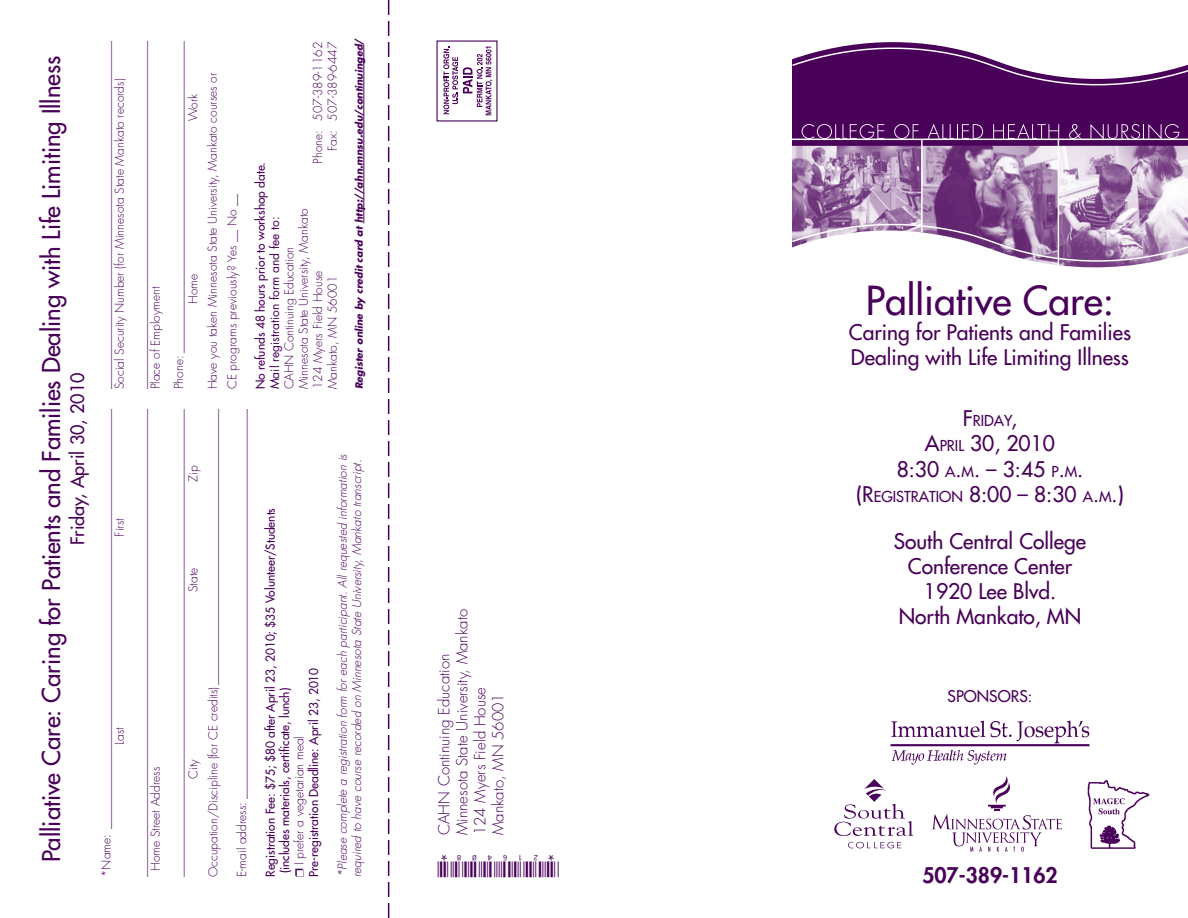
<style>
.page{position:relative;width:1188px;height:918px;background:#fff}
.page>*{position:absolute;margin:0;border:0;box-sizing:border-box;transform-origin:0 0}
.t1{font:500 39px "Futura Std";color:#490059}
.t2{font:27px "Code Thirty Nine Eighteen Pt";color:#490059}
.t3{font:500 24px "Futura Std";color:#490059}
.t4{font:500 21px/25.2px "Futura Std";color:#490059}
.t5{font:500 21px/25.2px "Futura Std";color:#490059;text-align:center}
.t6{font:800 21px "Futura Std";color:#490059}
.t7{font:500 18px "Futura Std";color:#490059}
.t8{font:500 15.75px "Futura Std";color:#490059}
.t9{font:300 15px/18px "Futura Std";color:#490059}
.t10{font:500 14.7px "Futura Std";color:#490059}
.t11{font:300 12px/13.5px "Futura Std";color:#490059}
.t12{font:500 12px/14.4px "Futura Std";color:#490059}
.t13{font:italic 300 12px/14.4px "Futura Std";color:#490059}
.t14{font:12px "Futura Std";color:#490059}
.t15{font:italic 700 9.75px "Futura Std";letter-spacing:-.01em;color:#490059}
.s1{font-size:21px}
.s2{font-size:14.7px}
</style>
<div class="page">
<svg style="left:388px;top:0;width:1px;height:918px"></svg>
<img style="left:923px;top:147px;width:135px;height:70px">
<img style="left:1059px;top:147px;width:129px;height:121px">
<img style="left:792px;top:147px;width:129px;height:70px">
<svg style="left:792px;top:145px;width:396px;height:2px"></svg>
<svg style="left:792px;top:42px;width:396px;height:103px"></svg>
<hr style="left:921px;top:139px;width:2px;height:93px;background:#fff">
<hr style="left:1058px;top:139px;width:1px;height:126px;background:#fff">
<svg style="left:792px;top:217px;width:396px;height:50px"></svg>
<svg style="left:932px;top:776px;width:130px;height:76px"></svg>
<svg style="left:834px;top:779px;width:79px;height:57px"></svg>
<svg style="left:848px;top:842px;width:53px;height:6px"></svg>
<hr style="left:364px;top:45px;width:1px;height:178px;background:#490059">
<svg style="left:295px;top:869px;width:9px;height:8px"></svg>
<svg style="left:443px;top:47px;width:50px;height:68px"></svg>
<img style="left:1087px;top:780px;width:63px;height:69px">
<img style="left:890px;top:720px;width:200px;height:45px">
<h3 class="t3" style="left:36px;top:862px;width:808px;rotate:-90deg">Palliative Care: Caring for Patients and Families Dealing with Life Limiting Illness</h3>
<h3 class="t7" style="left:66px;top:545px;width:174px;rotate:-90deg">Friday, April 30, 2010</h3>
<p class="t11" style="left:100px;top:389px;width:350px;rotate:-90deg">__________________________________________________________<br>Social Security Number (for Minnesota State Mankato records)</p>
<p class="t11" style="left:136px;top:389px;width:350px;rotate:-90deg">__________________________________________________________<br>Place of Employment</p>
<p class="t11" style="left:172px;top:304px;width:264px;line-height:14.2px;text-indent:-86px;rotate:-90deg">Phone: ____________________________________________________<br>Home</p>
<p class="t11" style="left:184px;top:389px;width:318px;line-height:19.5px;text-indent:268px;rotate:-90deg">Work<br>Have you taken Minnesota State University, Mankato courses or<br>CE programs previously? Yes __ No __</p>
<p class="t11" style="left:326px;top:151px;width:111px;rotate:-90deg">Fax: 507-389-6447</p>
<p class="t15" style="left:353px;top:389px;width:353px;rotate:-90deg">Register online by credit card at http://ahn.mnsu.edu/continuinged/</p>
<p class="t11" style="left:312px;top:164px;width:123px;rotate:-90deg">Phone: 507-389-1162</p>
<p class="t12" style="left:253px;top:389px;width:229px;rotate:-90deg">No refunds 48 hours prior to workshop date.</p>
<p class="t14" style="left:267px;top:389px;width:174px;rotate:-90deg">Mail registration form and fee to:</p>
<p class="t11" style="left:282px;top:389px;width:182px;line-height:14.4px;rotate:-90deg">CAHN Continuing Education<br>Minnesota State University, Mankato<br>124 Myers Field House</p>
<p class="t11" style="left:326px;top:389px;width:115px;rotate:-90deg">Mankato, MN 56001</p>
<p class="t11" style="left:109px;top:877px;width:470px;line-height:22.5px;text-indent:340px;rotate:-90deg">First ______________________________________________________________________________</p>
<p class="t11" style="left:144px;top:877px;width:470px;line-height:23.2px;text-indent:6px;rotate:-90deg">Home Street Address ______________________________________________________________________________</p>
<p class="t11" style="left:183px;top:877px;width:470px;line-height:20.2px;text-indent:395px;rotate:-90deg">Zip<br>Occupation/Discipline (for CE credits) ______________________________________________</p>
<p class="t11" style="left:235px;top:877px;width:470px;rotate:-90deg">E-mail address: _________________________________________________________________</p>
<p class="t11" style="left:100px;top:745px;width:337px;text-indent:-132px;rotate:-90deg">*Name: ______________________________________________________________________<br>Last</p>
<p class="t11" style="left:187px;top:592px;width:26px;rotate:-90deg">State</p>
<p class="t11" style="left:187px;top:779px;width:21px;rotate:-90deg">City</p>
<p class="t12" style="left:263px;top:877px;width:371px;rotate:-90deg">Registration Fee: $75; $80 after April 23, 2010; $35 Volunteer/Students (includes materials, certificate, lunch)</p>
<p class="t12" style="left:306px;top:877px;width:211px;rotate:-90deg">Pre-registration Deadline: April 23, 2010</p>
<p class="t11" style="left:293px;top:865px;width:130px;rotate:-90deg">I prefer a vegetarian meal</p>
<p class="t13" style="left:336px;top:877px;width:424px;rotate:-90deg">*Please complete a registration form for each participant. All requested information is required to have course recorded on Minnesota State University, Mankato transcript.</p>
<p class="t9" style="left:435px;top:835px;width:228px;rotate:-90deg">CAHN Continuing Education<br>Minnesota State University, Mankato<br>124 Myers Field House<br>Mankato, MN 56001</p>
<h2 class="t2" style="left:559px;top:880px;width:124px;rotate:-180deg">*216408*</h2>
<h1 class="t1" style="left:866px;top:276px;width:250px">Palliative Care:</h1>
<h3 class="t4" style="left:849px;top:320px;width:284px">Caring for Patients and Families<br>Dealing with Life Limiting Illness</h3>
<p class="t10" style="left:963px;top:412px;width:56px"><span class="s1">F</span>RIDAY<span class="s1">,</span></p>
<h3 class="t5" style="left:856px;top:431px;width:269px">A<span class="s2">PRIL</span> 30, 2010<br>8:30 <span class="s2">A</span>.<span class="s2">M</span>. – 3:45 <span class="s2">P</span>.<span class="s2">M</span>. (R<span class="s2">EGISTRATION</span> 8:00 – 8:30 <span class="s2">A</span>.<span class="s2">M</span>.)</h3>
<h3 class="t4" style="left:894px;top:528px;width:194px;text-align:center">South Central College<br>Conference Center<br>1920 Lee Blvd.<br>North Mankato, MN</h3>
<h3 class="t8" style="left:948px;top:686px;width:86px">Sponsors:</h3>
<h3 class="t6" style="left:922px;top:862px;width:137px">507-389-1162</h3>
</div>
